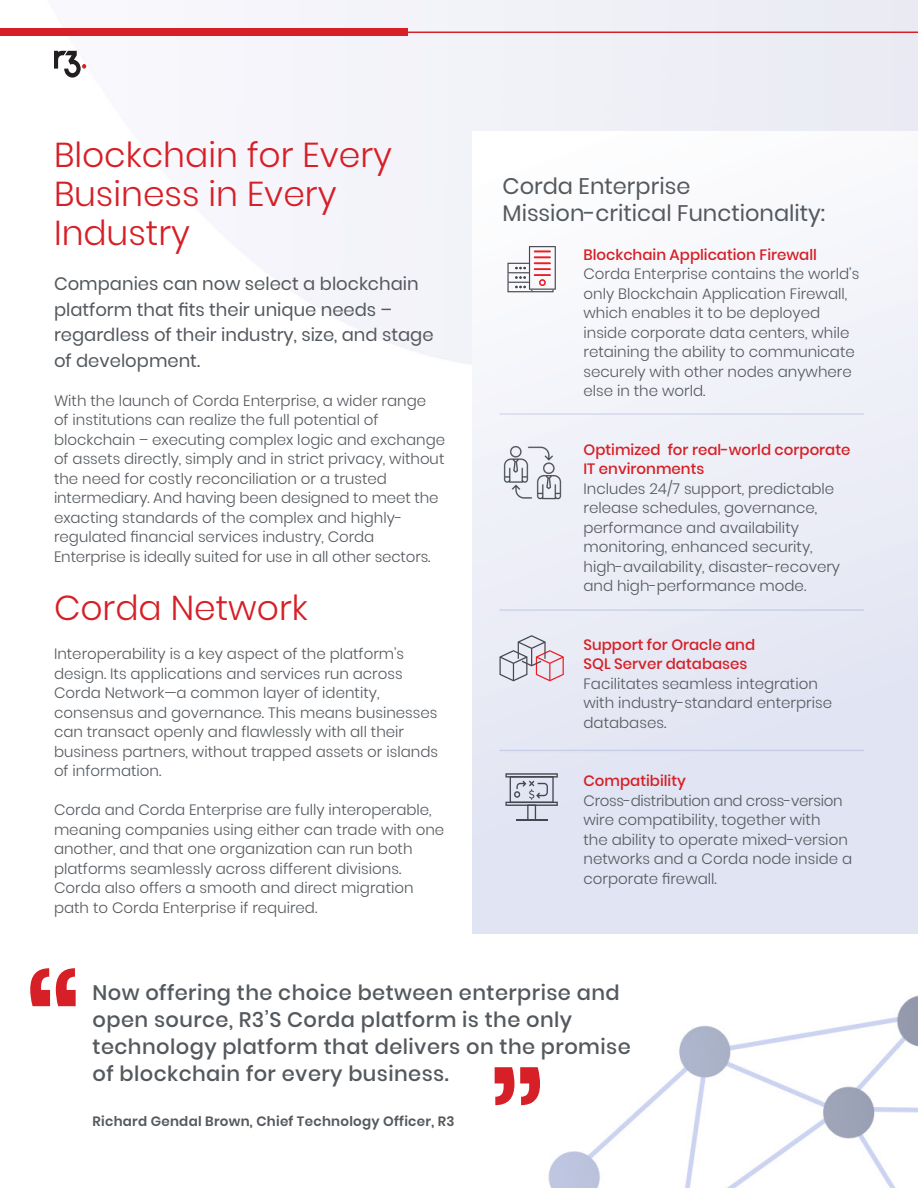
<style>
.page{position:relative;width:918px;height:1188px;background:#fff}
.page>*{position:absolute;margin:0;border:0;box-sizing:border-box;transform-origin:0 0}
.t1{font:300 34.5px/39px "Poppins";color:#d61f26}
.t2{font:22.5px "Poppins";color:#54595e}
.t3{font:500 21px/27px "Poppins";letter-spacing:.02em;color:#54595e}
.t4{font:18px/25.5px "Poppins";color:#54595e}
.t5{font:300 15px/19.5px "Poppins";color:#54595e}
.t6{font:500 15px/19.5px "Poppins";color:#d61f26}
.t7{font:600 13.5px "Poppins";letter-spacing:.02em;color:#54595e}
</style>
<div class="page">
<img style="left:32px;top:0;width:886px;height:1188px">
<svg style="left:54px;top:51px;width:32px;height:27px"></svg>
<div style="left:0;top:28px;width:408px;height:8px;background:#d61f26"></div>
<hr style="left:197px;top:32px;width:721px;height:1px;background:#d61f26">
<div style="left:472px;top:132px;width:446px;height:801px;background:linear-gradient(to bottom,#fbfcfd,#dde0f0)"></div>
<svg style="left:507px;top:246px;width:49px;height:46px"></svg>
<svg style="left:500px;top:635px;width:64px;height:46px;background:#d7cdd7"></svg>
<hr style="left:500px;top:413px;width:364px;height:2px;background:#e0e4f2">
<hr style="left:500px;top:609px;width:364px;height:2px;background:#e0e4f2">
<hr style="left:500px;top:750px;width:364px;height:1px;background:#e0e4f2">
<hr style="left:500px;top:751px;width:364px;height:2px;background:#e0e4f2">
<svg style="left:505px;top:773px;width:53px;height:5px"></svg>
<hr style="left:507px;top:775px;width:50px;height:1px;background:#44474f">
<svg style="left:505px;top:802px;width:53px;height:4px"></svg>
<hr style="left:507px;top:803px;width:50px;height:2px;background:#44474f">
<svg style="left:510px;top:776px;width:44px;height:45px;background:#babdc9"></svg>
<svg style="left:30px;top:968px;width:46px;height:38px"></svg>
<svg style="left:495px;top:1067px;width:45px;height:38px"></svg>
<img style="left:494px;top:435px;width:76px;height:76px">
<p class="t1" style="left:54px;top:136px;width:340px">Blockchain for Every<br>Business in Every</p>
<p class="t1" style="left:54px;top:214px;width:137px">Industry</p>
<p class="t4" style="left:54px;top:272px;width:366px">Companies can now select a blockchain platform that fits their unique needs –</p>
<p class="t4" style="left:54px;top:323px;width:381px">regardless of their industry, size, and stage of development.</p>
<p class="t5" style="left:54px;top:391px;width:374px">With the launch of Corda Enterprise, a wider range of institutions can realize the full potential of</p>
<p class="t5" style="left:54px;top:430px;width:393px;text-align:justify">blockchain – executing complex logic and exchange of assets directly, simply and in strict privacy, without the need for costly reconciliation or a trusted</p>
<p class="t5" style="left:54px;top:489px;width:386px">intermediary. And having been designed to meet the</p>
<p class="t5" style="left:54px;top:508px;width:350px">exacting standards of the complex and highly-</p>
<p class="t5" style="left:54px;top:528px;width:322px">regulated financial services industry, Corda</p>
<p class="t5" style="left:54px;top:547px;width:378px">Enterprise is ideally suited for use in all other sectors.</p>
<p class="t1" style="left:54px;top:589px;width:255px">Corda Network</p>
<p class="t5" style="left:54px;top:645px;width:352px">Interoperability is a key aspect of the platform’s</p>
<p class="t5" style="left:54px;top:664px;width:350px">design. Its applications and services run across</p>
<p class="t5" style="left:54px;top:684px;width:327px">Corda Network—a common layer of identity,</p>
<p class="t5" style="left:54px;top:703px;width:385px">consensus and governance. This means businesses</p>
<p class="t5" style="left:54px;top:723px;width:386px">can transact openly and flawlessly with all their business partners, without trapped assets or islands of information.</p>
<p class="t5" style="left:54px;top:801px;width:392px">Corda and Corda Enterprise are fully interoperable, meaning companies using either can trade with one another, and that one organization can run both platforms seamlessly across different divisions.</p>
<p class="t5" style="left:54px;top:879px;width:361px">Corda also offers a smooth and direct migration path to Corda Enterprise if required.</p>
<p class="t2" style="left:502px;top:173px;width:189px">Corda Enterprise</p>
<p class="t2" style="left:502px;top:200px;width:324px">Mission-critical Functionality:</p>
<p class="t6" style="left:584px;top:245px;width:235px">Blockchain Application Firewall</p>
<p class="t5" style="left:584px;top:264px;width:277px">Corda Enterprise contains the world’s only Blockchain Application Firewall, which enables it to be deployed inside corporate data centers, while retaining the ability to communicate securely with other nodes anywhere else in the world.</p>
<p class="t6" style="left:584px;top:440px;width:269px">Optimized for real-world corporate<br>IT environments</p>
<p class="t5" style="left:584px;top:479px;width:252px">Includes 24/7 support, predictable release schedules, governance,</p>
<p class="t5" style="left:584px;top:518px;width:217px">performance and availability</p>
<p class="t5" style="left:584px;top:537px;width:258px">monitoring, enhanced security, high-availability, disaster-recovery and high-performance mode.</p>
<p class="t6" style="left:584px;top:635px;width:173px">Support for Oracle and</p>
<p class="t6" style="left:584px;top:654px;width:165px">SQL Server databases</p>
<p class="t5" style="left:584px;top:674px;width:236px">Facilitates seamless integration</p>
<p class="t5" style="left:584px;top:693px;width:250px">with industry-standard enterprise databases.</p>
<p class="t6" style="left:584px;top:771px;width:104px">Compatibility</p>
<p class="t5" style="left:584px;top:791px;width:270px">Cross-distribution and cross-version wire compatibility, together with<br>the ability to operate mixed-version networks and a Corda node inside a corporate firewall.</p>
<p class="t3" style="left:93px;top:979px;width:540px">Now offering the choice between enterprise and open source, R3’S Corda platform is the only technology platform that delivers on the promise of blockchain for every business.</p>
<p class="t7" style="left:93px;top:1113px;width:363px">Richard Gendal Brown, Chief Technology Officer, R3</p>
</div>
